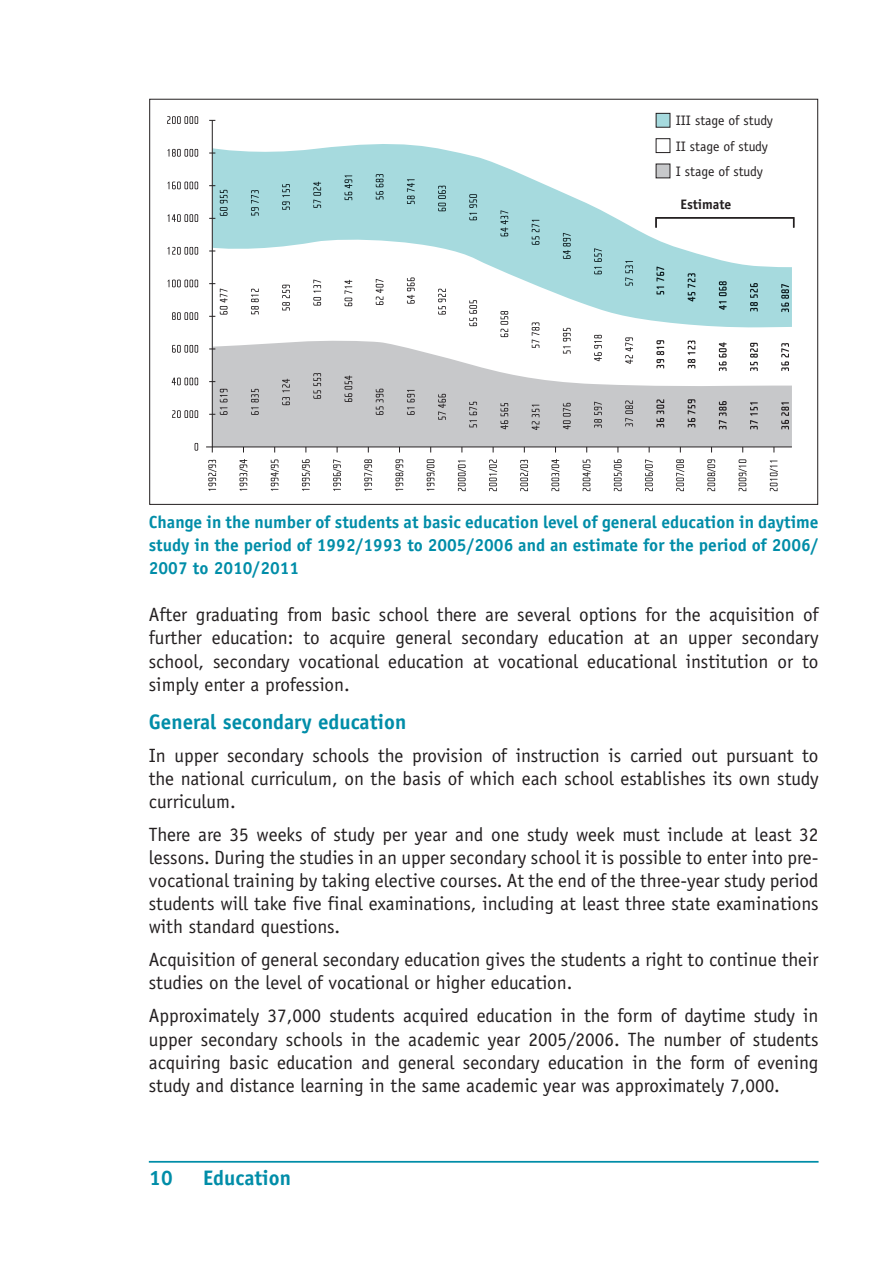
<style>
.page{position:relative;width:893px;height:1280px;background:#fff}
.page>*{position:absolute;margin:0;border:0;box-sizing:border-box;transform-origin:0 0}
.t1{font:700 21px "Officina Sans";color:#008da8}
.t2{font:19.25px/23.1px "Officina Sans";color:#231f20;text-align:justify}
.t3{font:700 17.5px/23.1px "Officina Sans";color:#008da8;text-align:justify}
.t4{font:13.65px/25.7px "Officina Sans";color:#231f20}
.t5{font:700 13.65px "Officina Sans";color:#231f20}
</style>
<div class="page">
<hr style="left:149px;top:1161px;width:670px;height:2px;background:#008da8">
<svg style="left:213px;top:138px;width:458px;height:99px;fill:#a6dade"></svg>
<svg style="left:213px;top:237px;width:579px;height:103px"></svg>
<svg style="left:213px;top:340px;width:579px;height:106px;fill:#c7c8ca"></svg>
<svg style="left:208px;top:460px;width:8px;height:31px"></svg>
<svg style="left:239px;top:459px;width:9px;height:32px"></svg>
<svg style="left:271px;top:459px;width:8px;height:32px"></svg>
<svg style="left:302px;top:459px;width:8px;height:32px"></svg>
<svg style="left:333px;top:459px;width:8px;height:32px"></svg>
<svg style="left:364px;top:459px;width:8px;height:32px"></svg>
<svg style="left:395px;top:459px;width:9px;height:32px"></svg>
<svg style="left:426px;top:459px;width:9px;height:32px"></svg>
<svg style="left:458px;top:461px;width:8px;height:30px"></svg>
<svg style="left:489px;top:459px;width:8px;height:32px"></svg>
<svg style="left:520px;top:460px;width:8px;height:31px"></svg>
<svg style="left:551px;top:459px;width:9px;height:32px"></svg>
<svg style="left:582px;top:459px;width:9px;height:32px"></svg>
<svg style="left:614px;top:459px;width:8px;height:32px"></svg>
<svg style="left:645px;top:459px;width:8px;height:32px"></svg>
<svg style="left:676px;top:459px;width:8px;height:32px"></svg>
<svg style="left:707px;top:459px;width:9px;height:32px"></svg>
<svg style="left:738px;top:459px;width:9px;height:32px"></svg>
<svg style="left:770px;top:461px;width:8px;height:30px"></svg>
<svg style="left:251px;top:389px;width:8px;height:26px"></svg>
<svg style="left:282px;top:379px;width:8px;height:26px"></svg>
<svg style="left:313px;top:373px;width:8px;height:26px"></svg>
<svg style="left:345px;top:375px;width:7px;height:27px"></svg>
<svg style="left:376px;top:389px;width:7px;height:26px"></svg>
<svg style="left:407px;top:390px;width:8px;height:25px"></svg>
<svg style="left:438px;top:394px;width:8px;height:26px"></svg>
<svg style="left:469px;top:402px;width:8px;height:26px"></svg>
<svg style="left:500px;top:403px;width:8px;height:26px"></svg>
<svg style="left:532px;top:405px;width:7px;height:25px"></svg>
<svg style="left:563px;top:403px;width:8px;height:26px"></svg>
<svg style="left:594px;top:402px;width:8px;height:26px"></svg>
<svg style="left:625px;top:400px;width:8px;height:27px"></svg>
<svg style="left:656px;top:399px;width:8px;height:29px"></svg>
<svg style="left:688px;top:399px;width:7px;height:29px"></svg>
<svg style="left:719px;top:401px;width:8px;height:28px"></svg>
<svg style="left:750px;top:402px;width:8px;height:27px"></svg>
<svg style="left:781px;top:402px;width:8px;height:27px"></svg>
<svg style="left:251px;top:289px;width:8px;height:26px"></svg>
<svg style="left:282px;top:285px;width:8px;height:26px"></svg>
<svg style="left:313px;top:280px;width:8px;height:26px"></svg>
<svg style="left:345px;top:280px;width:7px;height:26px"></svg>
<svg style="left:376px;top:279px;width:7px;height:26px"></svg>
<svg style="left:407px;top:277px;width:8px;height:27px"></svg>
<svg style="left:438px;top:289px;width:8px;height:26px"></svg>
<svg style="left:469px;top:300px;width:8px;height:26px"></svg>
<svg style="left:500px;top:311px;width:8px;height:26px"></svg>
<svg style="left:532px;top:322px;width:7px;height:26px"></svg>
<svg style="left:563px;top:328px;width:8px;height:26px"></svg>
<svg style="left:594px;top:335px;width:8px;height:26px"></svg>
<svg style="left:625px;top:337px;width:8px;height:27px"></svg>
<svg style="left:656px;top:340px;width:8px;height:28px"></svg>
<svg style="left:688px;top:340px;width:7px;height:28px"></svg>
<svg style="left:719px;top:342px;width:8px;height:29px"></svg>
<svg style="left:750px;top:343px;width:8px;height:28px"></svg>
<svg style="left:781px;top:343px;width:8px;height:28px"></svg>
<svg style="left:251px;top:190px;width:8px;height:26px"></svg>
<svg style="left:282px;top:184px;width:8px;height:26px"></svg>
<svg style="left:313px;top:182px;width:8px;height:26px"></svg>
<svg style="left:345px;top:175px;width:7px;height:25px"></svg>
<svg style="left:376px;top:174px;width:7px;height:26px"></svg>
<svg style="left:407px;top:179px;width:8px;height:25px"></svg>
<svg style="left:438px;top:186px;width:8px;height:25px"></svg>
<svg style="left:469px;top:194px;width:8px;height:26px"></svg>
<svg style="left:500px;top:210px;width:8px;height:26px"></svg>
<svg style="left:532px;top:220px;width:7px;height:25px"></svg>
<svg style="left:563px;top:233px;width:8px;height:26px"></svg>
<svg style="left:594px;top:248px;width:8px;height:26px"></svg>
<svg style="left:625px;top:261px;width:8px;height:25px"></svg>
<svg style="left:656px;top:267px;width:8px;height:28px"></svg>
<svg style="left:688px;top:273px;width:7px;height:29px"></svg>
<svg style="left:719px;top:281px;width:8px;height:29px"></svg>
<svg style="left:750px;top:283px;width:8px;height:28px"></svg>
<svg style="left:781px;top:284px;width:8px;height:28px"></svg>
<svg style="left:209px;top:185px;width:19px;height:34px"></svg>
<svg style="left:209px;top:283px;width:19px;height:34px"></svg>
<svg style="left:209px;top:389px;width:19px;height:26px"></svg>
<svg style="left:167px;top:116px;width:31px;height:8px"></svg>
<svg style="left:167px;top:149px;width:31px;height:8px"></svg>
<svg style="left:167px;top:182px;width:31px;height:7px"></svg>
<svg style="left:167px;top:214px;width:31px;height:8px"></svg>
<svg style="left:167px;top:247px;width:31px;height:8px"></svg>
<svg style="left:167px;top:280px;width:31px;height:7px"></svg>
<svg style="left:172px;top:312px;width:26px;height:8px"></svg>
<svg style="left:172px;top:345px;width:26px;height:8px"></svg>
<svg style="left:172px;top:378px;width:26px;height:7px"></svg>
<svg style="left:172px;top:410px;width:26px;height:8px"></svg>
<svg style="left:195px;top:443px;width:3px;height:8px"></svg>
<hr style="left:212px;top:120px;width:1px;height:332px;background:#231f20">
<div style="left:656px;top:113px;width:14px;height:14px;background:#a6dade"></div>
<div style="left:656px;top:113px;width:14px;height:15px;border:1px solid #231f20"></div>
<div style="left:656px;top:138px;width:14px;height:15px;border:1px solid #231f20"></div>
<div style="left:656px;top:164px;width:14px;height:14px;background:#c7c8ca"></div>
<hr style="left:206px;top:446px;width:586px;height:1px;background:#231f20">
<hr style="left:656px;top:217px;width:138px;height:2px;background:#231f20">
<svg style="left:655px;top:217px;width:2px;height:11px"></svg>
<div style="left:662px;top:198px;width:88px;height:16px;background:#fff"></div>
<p class="t4" style="left:676px;top:109px;width:99px">III stage of study<br>II stage of study<br>I stage of study</p>
<p class="t5" style="left:680px;top:199px;width:53px">Estimate</p>
<p class="t3" style="left:149px;top:512px;width:671px">Change in the number of students at basic education level of general education in daytime study in the period of 1992/1993 to 2005/2006 and an estimate for the period of 2006/ 2007 to 2010/2011</p>
<p class="t2" style="left:149px;top:605px;width:671px">After graduating from basic school there are several options for the acquisition of further education: to acquire general secondary education at an upper secondary school, secondary vocational education at vocational educational institution or to simply enter a profession.</p>
<p class="t1" style="left:149px;top:713px;width:259px">General secondary education</p>
<p class="t2" style="left:149px;top:745px;width:671px">In upper secondary schools the provision of instruction is carried out pursuant to the national curriculum, on the basis of which each school establishes its own study curriculum.</p>
<p class="t2" style="left:149px;top:824px;width:671px">There are 35 weeks of study per year and one study week must include at least 32 lessons. During the studies in an upper secondary school it is possible to enter into pre&shy;vocational training by taking elective courses. At the end of the three-year study period students will take five final examinations, including at least three state examinations with standard questions.</p>
<p class="t2" style="left:149px;top:950px;width:671px">Acquisition of general secondary education gives the students a right to continue their studies on the level of vocational or higher education.</p>
<p class="t2" style="left:149px;top:1006px;width:671px">Approximately 37,000 students acquired education in the form of daytime study in upper secondary schools in the academic year 2005/2006. The number of students acquiring basic education and general secondary education in the form of evening study and distance learning in the same academic year was approximately 7,000.</p>
<p class="t1" style="left:149px;top:1170px;width:25px">10</p>
<p class="t1" style="left:203px;top:1170px;width:89px">Education</p>
</div>
